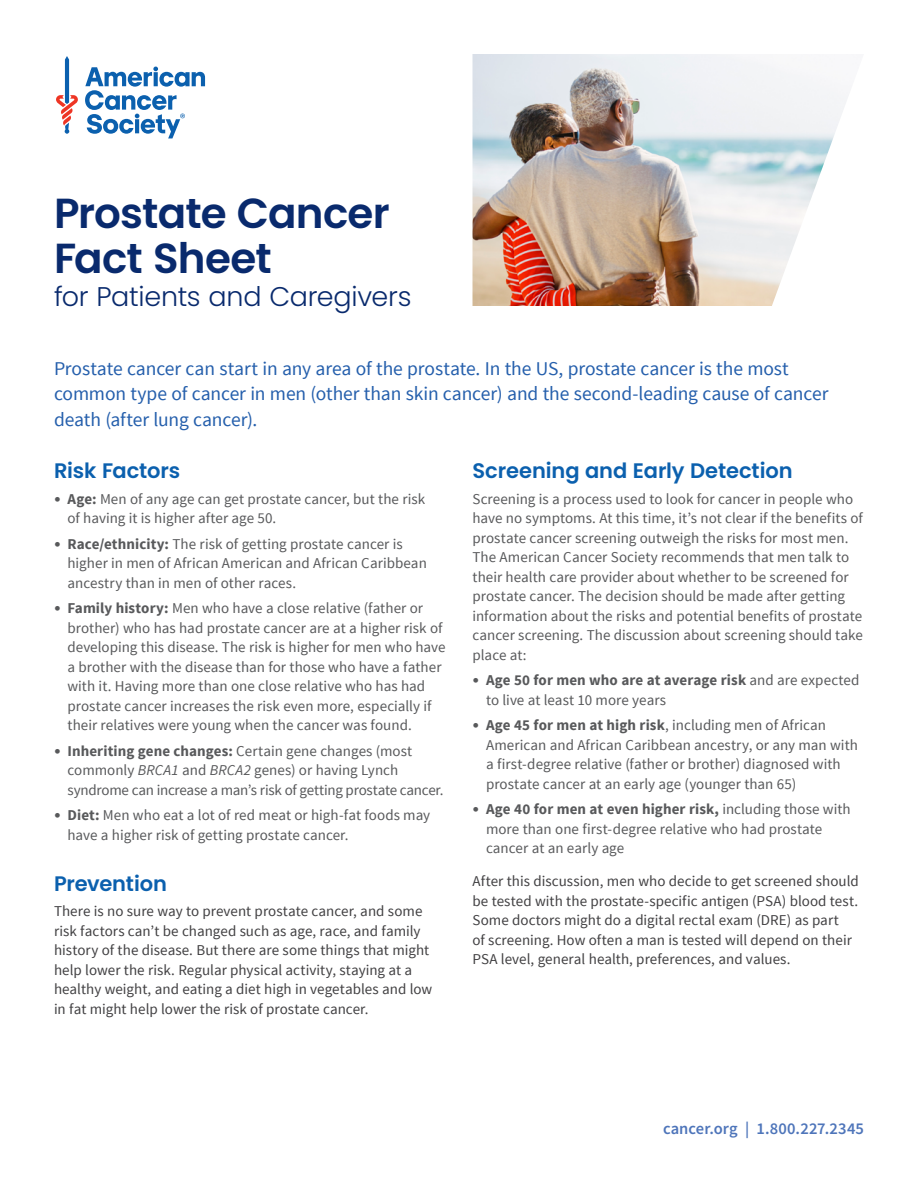
<style>
.page{position:relative;width:918px;height:1188px;background:#fff}
.page>*{position:absolute;margin:0;border:0;box-sizing:border-box;transform-origin:0 0}
.t1{font:600 42px/45px "Poppins";letter-spacing:-.02em;color:#092a6d}
.t2{font:300 27px "Poppins";letter-spacing:-.01em;color:#092a6d}
.t3{font:600 21px "Poppins";letter-spacing:-.005em;color:#0b60ae}
.t4{font:19.5px/25.5px "Source Sans Pro";letter-spacing:-.005em;color:#255fac}
.t5{font:600 16.5px "Source Sans Pro";letter-spacing:.005em;color:#4e75ba}
.t6{font:15px/19.5px "Source Sans Pro";letter-spacing:.005em;color:#58595b}
.t7{font:15px/19.5px "Source Sans Pro";letter-spacing:.005em;color:#414042}
.s1{font-family:"Frutiger LT Std";font-size:13.5px}
.s2{font-weight:700}
.s3{font-style:italic}
</style>
<div class="page">
<img style="left:472px;top:54px;width:376px;height:252px">
<svg style="left:56px;top:56px;width:22px;height:78px"></svg>
<svg style="left:85px;top:67px;width:120px;height:71px"></svg>
<h1 class="t1" style="left:54px;top:191px;width:337px">Prostate Cancer<br>Fact Sheet</h1>
<h2 class="t2" style="left:54px;top:281px;width:359px">for Patients and Caregivers</h2>
<h3 class="t4" style="left:54px;top:356px;width:776px">Prostate cancer can start in any area of the prostate. In the US, prostate cancer is the most common type of cancer in men (other than skin cancer) and the second-leading cause of cancer death (after lung cancer).</h3>
<h3 class="t3" style="left:54px;top:459px;width:128px">Risk Factors</h3>
<p class="t6" style="left:68px;top:489px;width:359px;text-indent:-14px"><span class="s1">•</span> <span class="s2">Age:</span> Men of any age can get prostate cancer, but the risk of having it is higher after age 50.</p>
<p class="t6" style="left:68px;top:534px;width:361px;text-indent:-14px"><span class="s1">•</span> <span class="s2">Race/ethnicity:</span> The risk of getting prostate cancer is higher in men of African American and African Caribbean ancestry than in men of other races.</p>
<p class="t6" style="left:68px;top:599px;width:380px;text-indent:-14px"><span class="s1">•</span> <span class="s2">Family history:</span> Men who have a close relative (father or brother) who has had prostate cancer are at a higher risk of developing this disease. The risk is higher for men who have a brother with the disease than for those who have a father with it. Having more than one close relative who has had prostate cancer increases the risk even more, especially if their relatives were young when the cancer was found.</p>
<p class="t6" style="left:68px;top:741px;width:378px;text-indent:-14px"><span class="s1">•</span> <span class="s2">Inheriting gene changes:</span> Certain gene changes (most commonly <span class="s3">BRCA1</span> and <span class="s3">BRCA2</span> genes) or having Lynch syndrome can increase a man’s risk of getting prostate cancer.</p>
<p class="t6" style="left:68px;top:806px;width:364px;text-indent:-14px"><span class="s1">•</span> <span class="s2">Diet:</span> Men who eat a lot of red meat or high-fat foods may have a higher risk of getting prostate cancer.</p>
<h3 class="t3" style="left:54px;top:871px;width:115px">Prevention</h3>
<p class="t7" style="left:54px;top:902px;width:380px">There is no sure way to prevent prostate cancer, and some risk factors can’t be changed such as age, race, and family history of the disease. But there are some things that might help lower the risk. Regular physical activity, staying at a healthy weight, and eating a diet high in vegetables and low in fat might help lower the risk of prostate cancer.</p>
<h3 class="t3" style="left:472px;top:459px;width:322px">Screening and Early Detection</h3>
<p class="t6" style="left:472px;top:489px;width:392px">Screening is a process used to look for cancer in people who have no symptoms. At this time, it’s not clear if the benefits of prostate cancer screening outweigh the risks for most men.<br>The American Cancer Society recommends that men talk to their health care provider about whether to be screened for prostate cancer. The decision should be made after getting information about the risks and potential benefits of prostate cancer screening. The discussion about screening should take place at:</p>
<p class="t6" style="left:486px;top:671px;width:375px;text-indent:-14px"><span class="s1">•</span> <span class="s2">Age 50 for men who are at average risk</span> and are expected to live at least 10 more years</p>
<p class="t6" style="left:486px;top:716px;width:374px;text-indent:-14px"><span class="s1">•</span> <span class="s2">Age 45 for men at high risk</span>, including men of African American and African Caribbean ancestry, or any man with a first-degree relative (father or brother) diagnosed with prostate cancer at an early age (younger than 65)</p>
<p class="t6" style="left:486px;top:800px;width:366px;text-indent:-14px"><span class="s1">•</span> <span class="s2">Age 40 for men at even higher risk,</span> including those with more than one first-degree relative who had prostate cancer at an early age</p>
<p class="t7" style="left:472px;top:872px;width:388px">After this discussion, men who decide to get screened should be tested with the prostate-specific antigen (PSA) blood test.<br>Some doctors might do a digital rectal exam (DRE) as part<br>of screening. How often a man is tested will depend on their PSA level, general health, preferences, and values.</p>
<p class="t5" style="left:663px;top:1118px;width:202px">cancer.org | 1.800.227.2345</p>
</div>
